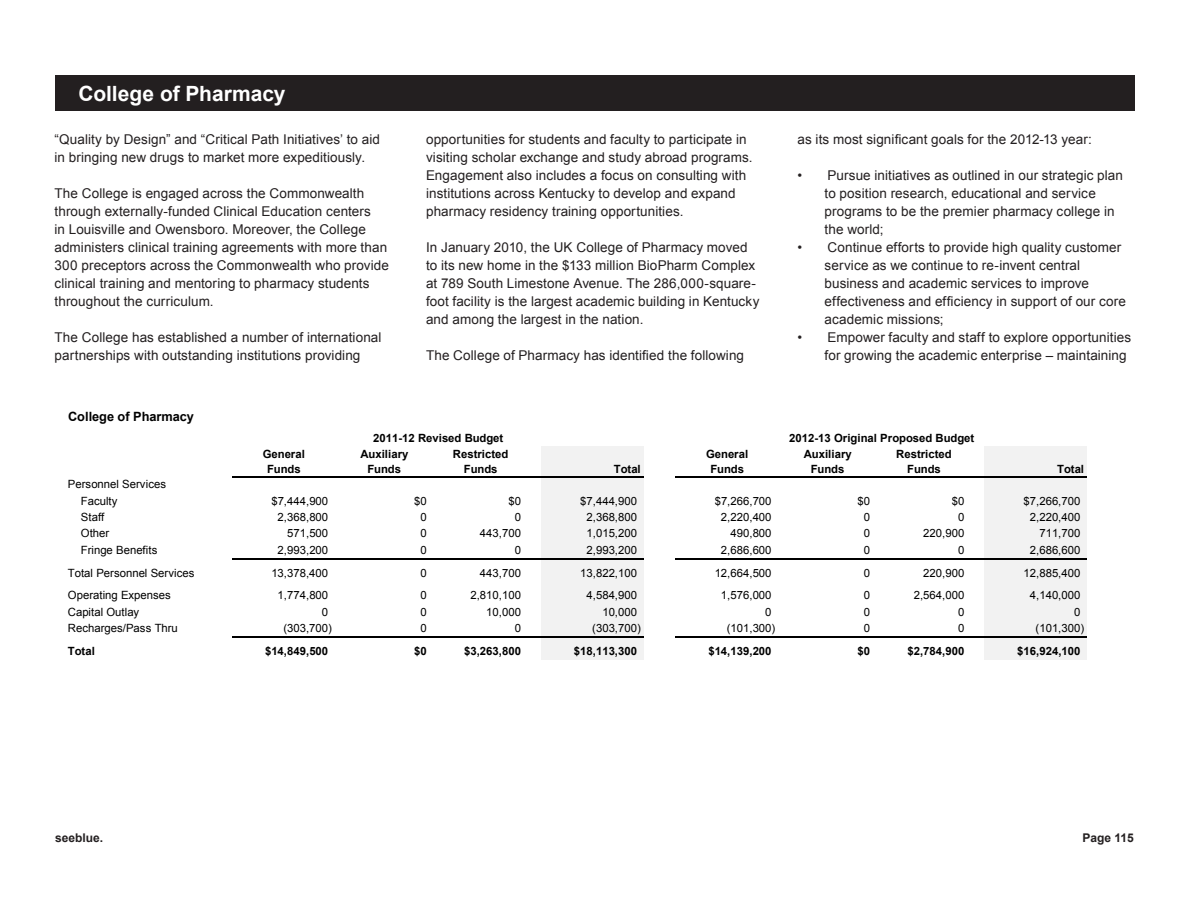
<style>
.page{position:relative;width:1188px;height:918px;background:#fff}
.page>*{position:absolute;margin:0;border:0;box-sizing:border-box;transform-origin:0 0}
.Headline{font:700 21px "Arial";color:#fff}
.List_Paragraph{font:13.5px/18px "Arial";letter-spacing:.005em;color:#231f20}
.t1{font:700 12.75px "Arial";letter-spacing:-.005em;color:#000}
.t2{font:700 12px "Arial";color:#231f20}
.t3{font:11.4px/16.4px "Arial";color:#000}
.t4{font:700 11.4px "Arial";color:#000}
</style>
<div class="page">
<div style="left:55px;top:76px;width:1080px;height:35px;background:#231f20"></div>
<div style="left:541px;top:446px;width:102px;height:214px;background:#f2f2f2"></div>
<div style="left:984px;top:446px;width:103px;height:214px;background:#f2f2f2"></div>
<hr style="left:232px;top:476px;width:411px;height:2px;background:#000">
<hr style="left:232px;top:558px;width:411px;height:2px;background:#000">
<hr style="left:232px;top:636px;width:411px;height:2px;background:#000">
<hr style="left:675px;top:476px;width:412px;height:2px;background:#000">
<hr style="left:675px;top:558px;width:412px;height:2px;background:#000">
<hr style="left:675px;top:636px;width:412px;height:2px;background:#000">
<p class="Headline" style="left:78px;top:80px;width:209px">College of Pharmacy</p>
<p class="List_Paragraph" style="left:55px;top:130px;width:327px">“Quality by Design” and “Critical Path Initiatives’ to aid in bringing new drugs to market more expeditiously.</p>
<p class="List_Paragraph" style="left:55px;top:184px;width:336px">The College is engaged across the Commonwealth through externally-funded Clinical Education centers<br>in Louisville and Owensboro. Moreover, the College administers clinical training agreements with more than 300 preceptors across the Commonwealth who provide clinical training and mentoring to pharmacy students throughout the curriculum.</p>
<p class="List_Paragraph" style="left:55px;top:328px;width:329px">The College has established a number of international partnerships with outstanding institutions providing</p>
<p class="t1" style="left:68px;top:408px;width:127px">College of Pharmacy</p>
<p class="List_Paragraph" style="left:426px;top:130px;width:328px">opportunities for students and faculty to participate in visiting scholar exchange and study abroad programs.<br>Engagement also includes a focus on consulting with institutions across Kentucky to develop and expand pharmacy residency training opportunities.</p>
<p class="List_Paragraph" style="left:426px;top:238px;width:335px">In January 2010, the UK College of Pharmacy moved to its new home in the $133 million BioPharm Complex at 789 South Limestone Avenue. The 286,000-square&shy;foot facility is the largest academic building in Kentucky and among the largest in the nation.</p>
<p class="List_Paragraph" style="left:426px;top:346px;width:320px">The College of Pharmacy has identified the following</p>
<p class="List_Paragraph" style="left:798px;top:130px;width:296px">as its most significant goals for the 2012-13 year:</p>
<p class="List_Paragraph" style="left:825px;top:166px;width:300px;text-indent:-27px">• Pursue initiatives as outlined in our strategic plan to position research, educational and service programs to be the premier pharmacy college in the world;</p>
<p class="List_Paragraph" style="left:825px;top:238px;width:303px;text-indent:-27px">• Continue efforts to provide high quality customer service as we continue to re-invent central business and academic services to improve effectiveness and efficiency in support of our core academic missions;</p>
<p class="List_Paragraph" style="left:825px;top:328px;width:308px;text-indent:-27px">• Empower faculty and staff to explore opportunities for growing the academic enterprise – maintaining</p>
<p class="t4" style="left:373px;top:430px;width:132px">2011-12 Revised Budget</p>
<p class="t4" style="left:789px;top:430px;width:187px">2012-13 Original Proposed Budget</p>
<p class="t3" style="left:81px;top:476px;width:87px;text-indent:-13px">Personnel Services<br>Faculty</p>
<p class="t4" style="left:263px;top:446px;width:44px">General</p>
<p class="t4" style="left:360px;top:446px;width:50px">Auxiliary</p>
<p class="t4" style="left:453px;top:446px;width:57px">Restricted</p>
<p class="t4" style="left:706px;top:446px;width:44px">General</p>
<p class="t4" style="left:804px;top:446px;width:50px">Auxiliary</p>
<p class="t4" style="left:896px;top:446px;width:57px">Restricted</p>
<p class="t4" style="left:267px;top:462px;width:35px">Funds</p>
<p class="t4" style="left:367px;top:462px;width:35px">Funds</p>
<p class="t4" style="left:464px;top:462px;width:35px">Funds</p>
<p class="t4" style="left:614px;top:462px;width:28px">Total</p>
<p class="t4" style="left:710px;top:462px;width:35px">Funds</p>
<p class="t4" style="left:811px;top:462px;width:35px">Funds</p>
<p class="t4" style="left:907px;top:462px;width:35px">Funds</p>
<p class="t4" style="left:1057px;top:462px;width:28px">Total</p>
<p class="t3" style="left:271px;top:493px;width:58px">$7,444,900</p>
<p class="t3" style="left:414px;top:493px;width:14px">$0</p>
<p class="t3" style="left:508px;top:493px;width:14px">$0</p>
<p class="t3" style="left:580px;top:493px;width:58px">$7,444,900</p>
<p class="t3" style="left:715px;top:493px;width:58px">$7,266,700</p>
<p class="t3" style="left:858px;top:493px;width:14px">$0</p>
<p class="t3" style="left:952px;top:493px;width:14px">$0</p>
<p class="t3" style="left:1024px;top:493px;width:58px">$7,266,700</p>
<p class="t3" style="left:81px;top:509px;width:25px">Staff</p>
<p class="t3" style="left:278px;top:509px;width:52px">2,368,800</p>
<p class="t3" style="left:421px;top:509px;width:8px">0</p>
<p class="t3" style="left:515px;top:509px;width:8px">0</p>
<p class="t3" style="left:587px;top:509px;width:52px">2,368,800</p>
<p class="t3" style="left:721px;top:509px;width:52px">2,220,400</p>
<p class="t3" style="left:864px;top:509px;width:8px">0</p>
<p class="t3" style="left:958px;top:509px;width:8px">0</p>
<p class="t3" style="left:1030px;top:509px;width:52px">2,220,400</p>
<p class="t3" style="left:81px;top:525px;width:30px">Other</p>
<p class="t3" style="left:287px;top:525px;width:43px">571,500</p>
<p class="t3" style="left:421px;top:525px;width:8px">0</p>
<p class="t3" style="left:480px;top:525px;width:43px">443,700</p>
<p class="t3" style="left:587px;top:525px;width:52px">1,015,200</p>
<p class="t3" style="left:731px;top:525px;width:43px">490,800</p>
<p class="t3" style="left:864px;top:525px;width:8px">0</p>
<p class="t3" style="left:923px;top:525px;width:43px">220,900</p>
<p class="t3" style="left:1039px;top:525px;width:43px">711,700</p>
<p class="t3" style="left:81px;top:542px;width:78px">Fringe Benefits</p>
<p class="t3" style="left:278px;top:542px;width:52px">2,993,200</p>
<p class="t3" style="left:421px;top:542px;width:8px">0</p>
<p class="t3" style="left:515px;top:542px;width:8px">0</p>
<p class="t3" style="left:587px;top:542px;width:52px">2,993,200</p>
<p class="t3" style="left:721px;top:542px;width:52px">2,686,600</p>
<p class="t3" style="left:864px;top:542px;width:8px">0</p>
<p class="t3" style="left:958px;top:542px;width:8px">0</p>
<p class="t3" style="left:1030px;top:542px;width:52px">2,686,600</p>
<p class="t3" style="left:68px;top:564px;width:128px">Total Personnel Services</p>
<p class="t3" style="left:271px;top:564px;width:58px">13,378,400</p>
<p class="t3" style="left:421px;top:564px;width:8px">0</p>
<p class="t3" style="left:480px;top:564px;width:43px">443,700</p>
<p class="t3" style="left:580px;top:564px;width:58px">13,822,100</p>
<p class="t3" style="left:715px;top:564px;width:58px">12,664,500</p>
<p class="t3" style="left:864px;top:564px;width:8px">0</p>
<p class="t3" style="left:923px;top:564px;width:43px">220,900</p>
<p class="t3" style="left:1024px;top:564px;width:58px">12,885,400</p>
<p class="t3" style="left:68px;top:587px;width:104px">Operating Expenses</p>
<p class="t3" style="left:278px;top:587px;width:52px">1,774,800</p>
<p class="t3" style="left:421px;top:587px;width:8px">0</p>
<p class="t3" style="left:470px;top:587px;width:52px">2,810,100</p>
<p class="t3" style="left:587px;top:587px;width:52px">4,584,900</p>
<p class="t3" style="left:721px;top:587px;width:52px">1,576,000</p>
<p class="t3" style="left:864px;top:587px;width:8px">0</p>
<p class="t3" style="left:914px;top:587px;width:52px">2,564,000</p>
<p class="t3" style="left:1030px;top:587px;width:52px">4,140,000</p>
<p class="t3" style="left:68px;top:604px;width:73px">Capital Outlay</p>
<p class="t3" style="left:322px;top:604px;width:8px">0</p>
<p class="t3" style="left:421px;top:604px;width:8px">0</p>
<p class="t3" style="left:486px;top:604px;width:36px">10,000</p>
<p class="t3" style="left:602px;top:604px;width:36px">10,000</p>
<p class="t3" style="left:765px;top:604px;width:8px">0</p>
<p class="t3" style="left:864px;top:604px;width:8px">0</p>
<p class="t3" style="left:958px;top:604px;width:8px">0</p>
<p class="t3" style="left:1074px;top:604px;width:8px">0</p>
<p class="t3" style="left:68px;top:620px;width:111px">Recharges/Pass Thru</p>
<p class="t3" style="left:283px;top:620px;width:50px">(303,700)</p>
<p class="t3" style="left:421px;top:620px;width:8px">0</p>
<p class="t3" style="left:515px;top:620px;width:8px">0</p>
<p class="t3" style="left:592px;top:620px;width:50px">(303,700)</p>
<p class="t3" style="left:727px;top:620px;width:50px">(101,300)</p>
<p class="t3" style="left:864px;top:620px;width:8px">0</p>
<p class="t3" style="left:958px;top:620px;width:8px">0</p>
<p class="t3" style="left:1036px;top:620px;width:50px">(101,300)</p>
<p class="t4" style="left:68px;top:643px;width:28px">Total</p>
<p class="t4" style="left:265px;top:643px;width:65px">$14,849,500</p>
<p class="t4" style="left:414px;top:643px;width:14px">$0</p>
<p class="t4" style="left:464px;top:643px;width:58px">$3,263,800</p>
<p class="t4" style="left:574px;top:643px;width:65px">$18,113,300</p>
<p class="t4" style="left:708px;top:643px;width:65px">$14,139,200</p>
<p class="t4" style="left:858px;top:643px;width:14px">$0</p>
<p class="t4" style="left:907px;top:643px;width:58px">$2,784,900</p>
<p class="t4" style="left:1017px;top:643px;width:65px">$16,924,100</p>
<p class="t2" style="left:55px;top:830px;width:50px">seeblue.</p>
<p class="t2" style="left:1083px;top:830px;width:53px">Page 115</p>
</div>
